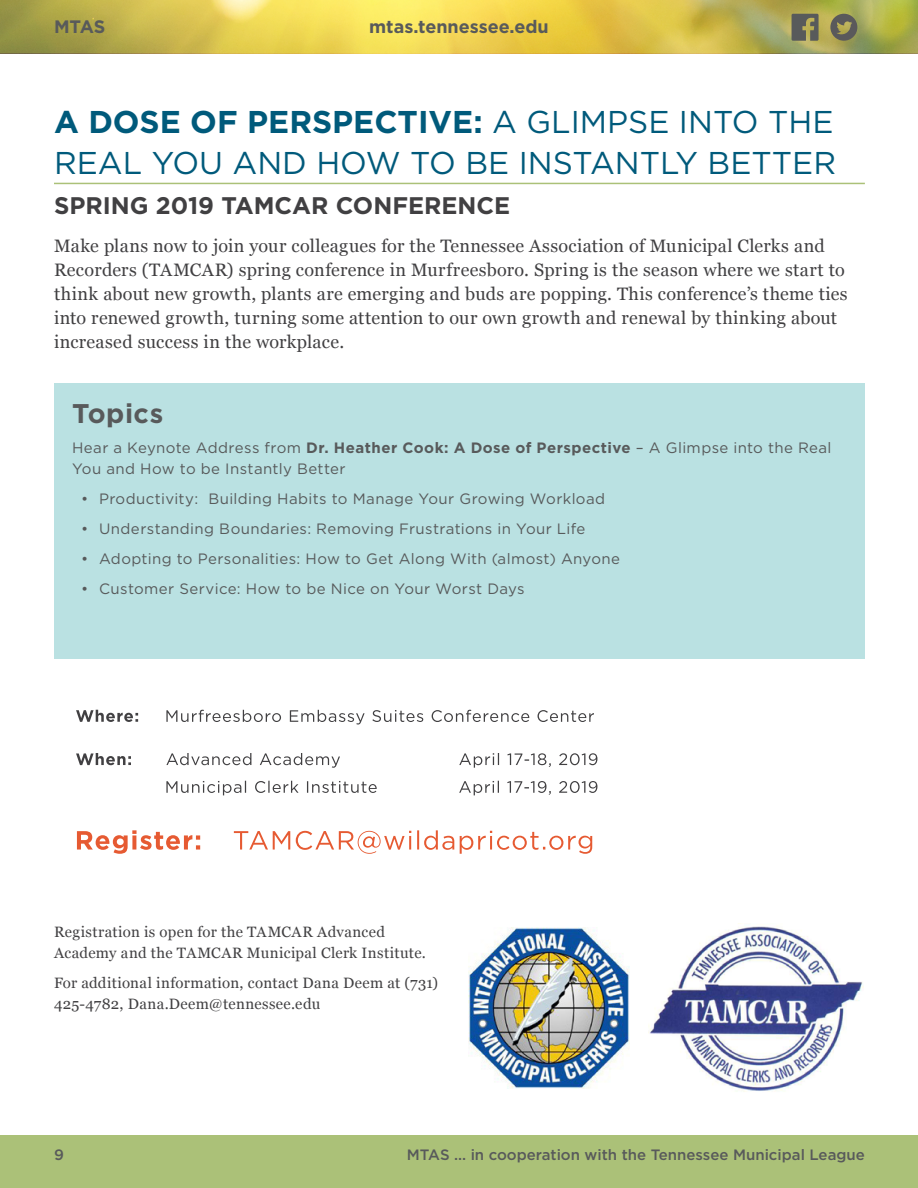
<style>
.page{position:relative;width:918px;height:1188px;background:#fff}
.page>*{position:absolute;margin:0;border:0;box-sizing:border-box;transform-origin:0 0}
.t1{font:31.5px/40.5px "Gotham";color:#005a7b}
.t2{font:700 27px "Gotham";letter-spacing:.02em;color:#585a5b}
.t3{font:700 24px "Gotham";color:#414042}
.t4{font:18px/24px "Georgia";letter-spacing:.015em;color:#414042}
.t5{font:700 18px "Gotham";color:#585a5b}
.t6{font:15px/21px "Gotham";letter-spacing:.025em;color:#585a5b}
.t7{font:15px/21px "Georgia";letter-spacing:.025em;color:#414042}
.t8{font:500 15px "Gotham";color:#585a5b}
.s1{font-weight:700}
</style>
<div class="page">
<svg style="left:0;top:0;width:918px;height:53px;background:#d3c151"></svg>
<svg style="left:830px;top:14px;width:27px;height:27px"></svg>
<svg style="left:792px;top:14px;width:27px;height:27px"></svg>
<div style="left:0;top:1135px;width:918px;height:53px;background:#abc178"></div>
<div style="left:54px;top:384px;width:811px;height:275px;background:#bae1e2"></div>
<hr style="left:54px;top:183px;width:811px;height:1px;background:#abc178">
<img style="left:648px;top:926px;width:216px;height:166px">
<img style="left:468px;top:927px;width:162px;height:162px">
<svg style="left:77px;top:830px;width:123px;height:24px"></svg>
<svg style="left:76px;top:753px;width:55px;height:12px"></svg>
<svg style="left:76px;top:710px;width:62px;height:12px"></svg>
<svg style="left:234px;top:830px;width:358px;height:24px"></svg>
<svg style="left:459px;top:781px;width:138px;height:14px"></svg>
<svg style="left:166px;top:781px;width:211px;height:14px"></svg>
<svg style="left:459px;top:753px;width:138px;height:15px"></svg>
<svg style="left:166px;top:753px;width:174px;height:15px"></svg>
<svg style="left:166px;top:710px;width:428px;height:15px"></svg>
<p class="t5" style="left:54px;top:14px;width:53px">MTAS</p>
<p class="t5" style="left:369px;top:14px;width:181px">mtas.tennessee.edu</p>
<h1 class="t1" style="left:54px;top:101px;width:784px"><span class="s1">A DOSE OF PERSPECTIVE:</span> A GLIMPSE INTO THE<br>REAL YOU AND HOW TO BE INSTANTLY BETTER</h1>
<h3 class="t3" style="left:54px;top:190px;width:458px">SPRING 2019 TAMCAR CONFERENCE</h3>
<p class="t4" style="left:54px;top:233px;width:795px">Make plans now to join your colleagues for the Tennessee Association of Municipal Clerks and Recorders (TAMCAR) spring conference in Murfreesboro. Spring is the season where we start to think about new growth, plants are emerging and buds are popping. This conference’s theme ties into renewed growth, turning some attention to our own growth and renewal by thinking about increased success in the workplace.</p>
<h2 class="t2" style="left:72px;top:396px;width:93px">Topics</h2>
<p class="t6" style="left:72px;top:437px;width:761px">Hear a Keynote Address from <span class="s1">Dr. Heather Cook: A Dose of Perspective</span> – A Glimpse into the Real<br>You and How to be Instantly Better</p>
<p class="t6" style="left:81px;top:488px;width:526px">• Productivity: Building Habits to Manage Your Growing Workload</p>
<p class="t6" style="left:81px;top:518px;width:506px">• Understanding Boundaries: Removing Frustrations in Your Life</p>
<p class="t6" style="left:81px;top:548px;width:541px">• Adopting to Personalities: How to Get Along With (almost) Anyone</p>
<p class="t6" style="left:81px;top:578px;width:445px">• Customer Service: How to be Nice on Your Worst Days</p>
<p class="t7" style="left:54px;top:920px;width:374px">Registration is open for the TAMCAR Advanced<br>Academy and the TAMCAR Municipal Clerk Institute.</p>
<p class="t7" style="left:54px;top:971px;width:386px">For additional information, contact Dana Deem at (731)<br>425-4782, Dana.Deem@tennessee.edu</p>
<p class="t8" style="left:54px;top:1145px;width:11px">9</p>
<p class="t8" style="left:407px;top:1145px;width:459px">MTAS ... in cooperation with the Tennessee Municipal League</p>
</div>
